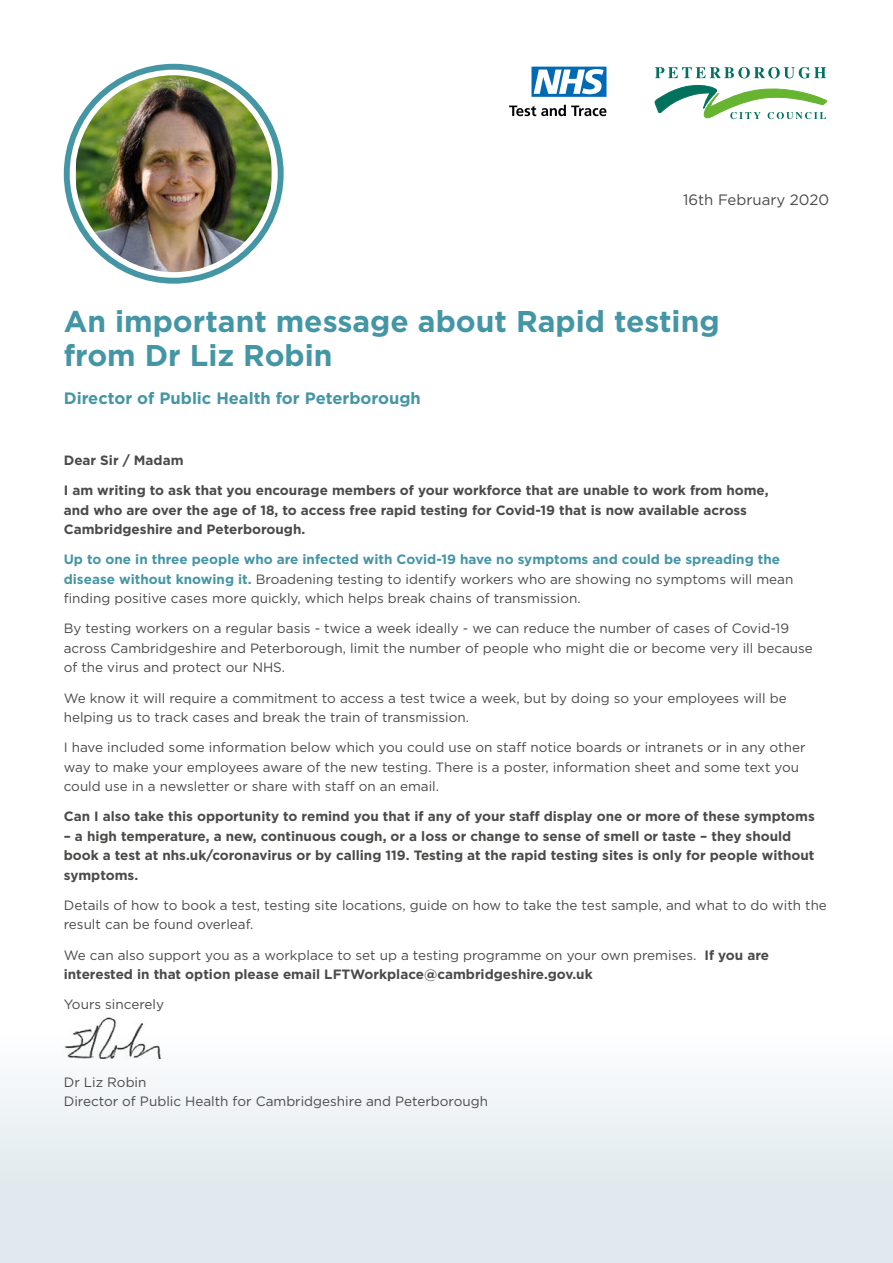
<style>
.page{position:relative;width:893px;height:1263px;background:#fff}
.page>*{position:absolute;margin:0;border:0;box-sizing:border-box;transform-origin:0 0}
.t1{font:700 30px/33.8px "Gotham";color:#4496a5}
.t2{font:700 16.5px "Gotham";color:#4496a5}
.t3{font:15px "Gotham";color:#4a4a49}
.t4{font:13.5px/19.5px "Gotham";color:#4a4a49}
.t5{font:700 13.5px/19.5px "Gotham";color:#4a4a49}
.s1{font-weight:700;color:#4496a5}
.s2{font-weight:400}
</style>
<div class="page">
<div style="left:0;top:1035px;width:893px;height:228px;background:linear-gradient(to bottom,#fafbfc,#dae4e9)"></div>
<svg style="left:655px;top:67px;width:171px;height:11px"></svg>
<svg style="left:654px;top:84px;width:174px;height:35px"></svg>
<svg style="left:531px;top:67px;width:75px;height:30px"></svg>
<svg style="left:509px;top:105px;width:97px;height:11px"></svg>
<img style="left:64px;top:1017px;width:104px;height:41px">
<img style="left:71px;top:71px;width:206px;height:206px">
<div style="left:64px;top:64px;width:220px;height:220px;border:6px solid #4496a5;border-radius:50%"></div>
<p class="t3" style="left:683px;top:190px;width:148px">16th February 2020</p>
<h1 class="t1" style="left:64px;top:305px;width:657px">An important message about Rapid testing from Dr Liz Robin</h1>
<p class="t2" style="left:64px;top:387px;width:359px">Director of Public Health for Peterborough</p>
<p class="t5" style="left:64px;top:450px;width:121px">Dear Sir / Madam</p>
<p class="t5" style="left:64px;top:480px;width:706px">I am writing to ask that you encourage members of your workforce that are unable to work from home, and who are over the age of 18, to access free rapid testing for Covid-19 that is now available across<br>Cambridgeshire and Peterborough.</p>
<p class="t4" style="left:64px;top:549px;width:731px"><span class="s1">Up to one in three people who are infected with Covid-19 have no symptoms and could be spreading the disease without knowing it.</span> Broadening testing to identify workers who are showing no symptoms will mean finding positive cases more quickly, which helps break chains of transmission.</p>
<p class="t4" style="left:64px;top:618px;width:751px">By testing workers on a regular basis - twice a week ideally - we can reduce the number of cases of Covid-19 across Cambridgeshire and Peterborough, limit the number of people who might die or become very ill because of the virus and protect our NHS.</p>
<p class="t4" style="left:64px;top:688px;width:724px">We know it will require a commitment to access a test twice a week, but by doing so your employees will be helping us to track cases and break the train of transmission.</p>
<p class="t4" style="left:64px;top:737px;width:743px">I have included some information below which you could use on staff notice boards or intranets or in any other way to make your employees aware of the new testing. There is a poster, information sheet and some text you could use in a newsletter or share with staff on an email.</p>
<p class="t5" style="left:64px;top:807px;width:752px">Can I also take this opportunity to remind you that if any of your staff display one or more of these symptoms</p>
<p class="t5" style="left:64px;top:826px;width:752px">– a high temperature, a new, continuous cough, or a loss or change to sense of smell or taste – they should book a test at nhs.uk/coronavirus or by calling 119. Testing at the rapid testing sites is only for people without symptoms.</p>
<p class="t4" style="left:64px;top:895px;width:765px">Details of how to book a test, testing site locations, guide on how to take the test sample, and what to do with the result can be found overleaf.</p>
<p class="t5" style="left:64px;top:945px;width:707px"><span class="s2">We can also support you as a workplace to set up a testing programme on your own premises.</span> If you are interested in that option please email LFTWorkplace@cambridgeshire.gov.uk</p>
<p class="t4" style="left:64px;top:994px;width:102px">Yours sincerely</p>
<p class="t4" style="left:64px;top:1072px;width:426px">Dr Liz Robin<br>Director of Public Health for Cambridgeshire and Peterborough</p>
</div>
